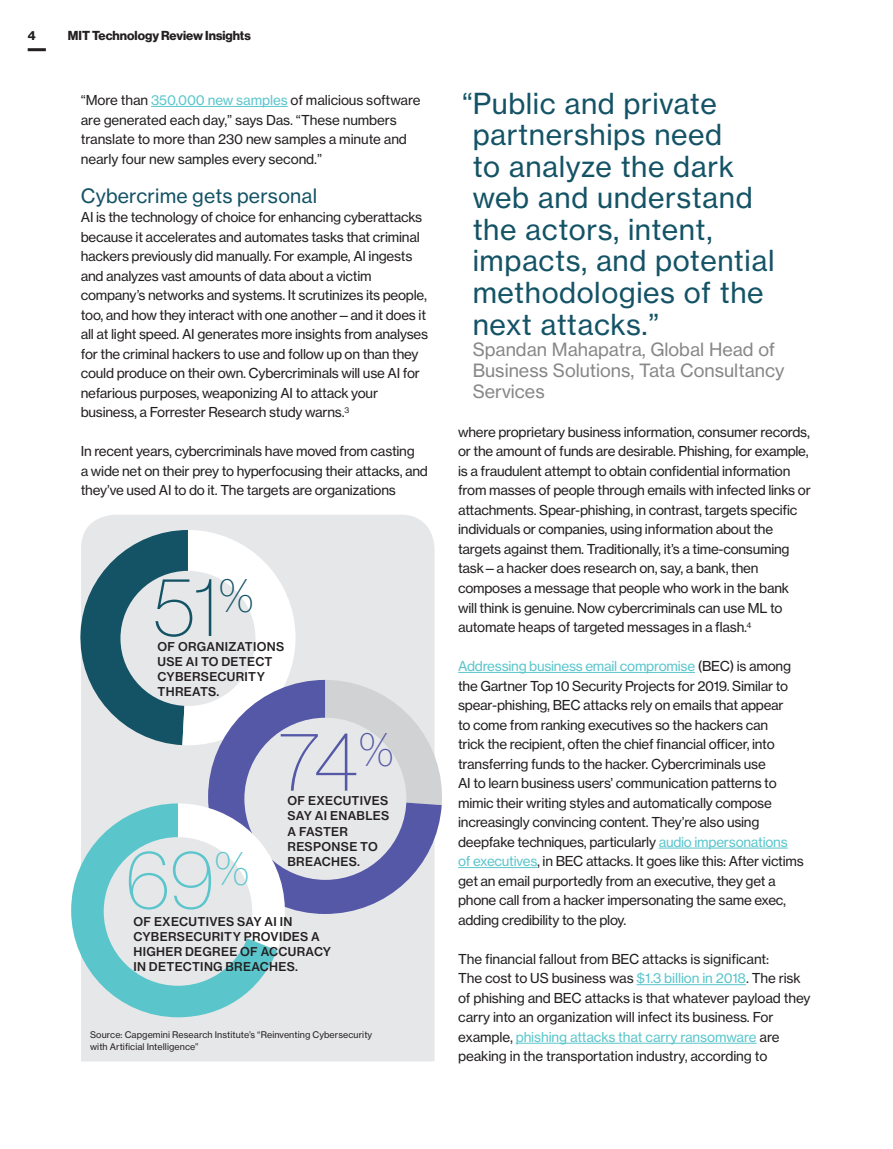
<style>
.page{position:relative;width:893px;height:1149px;background:#fff}
.page>*{position:absolute;margin:0;border:0;box-sizing:border-box;transform-origin:0 0}
.Big_Numbr_42_pt{font:82.5px "N Haas Grotesk DS Std 25 Th";color:#145366}
.Big_Numbr_42_pt-2{font:82.5px "N Haas Grotesk DS Std 25 Th";color:#5558a6}
.Big_Numbr_42_pt-3{font:82.5px "N Haas Grotesk DS Std 25 Th";color:#5ac6cc}
.Callout{font:28.5px/31.5px "N Haas Grotesk TX Std 55 Rg";letter-spacing:.02em;color:#145366}
.Feature_Subhead{font:19.5px "N Haas Grotesk TX Std 55 Rg";letter-spacing:.01em;color:#145366}
.Callout-2{font:18px/21px "N Haas Grotesk TX Std 55 Rg";color:#888787}
.Feature_Text_w_o_ind{font:13.5px/19.5px "N Haas Grotesk TX Std 55 Rg";letter-spacing:-.02em;color:#231f20}
.t1{font:12.75px "N Haas Grotesk DS Std 75 Bd";color:#231f20}
.Feature_Subhead-2{font:12px/15px "N Haas Grotesk TX Std 65 Md";letter-spacing:.025em;color:#231f20}
.Feature_Subhead-3{font:9px/12px "N Haas Grotesk TX Std 55 Rg";letter-spacing:.01em;color:#231f20}
.s1{color:#5ac6cc}
</style>
<div class="page">
<hr style="left:28px;top:48px;width:18px;height:3px;background:#231f20">
<hr style="left:151px;top:106px;width:137px;height:1px;background:#5ac6cc">
<hr style="left:458px;top:672px;width:237px;height:1px;background:#5ac6cc">
<hr style="left:659px;top:847px;width:129px;height:1px;background:#5ac6cc">
<hr style="left:458px;top:867px;width:79px;height:1px;background:#5ac6cc">
<hr style="left:637px;top:984px;width:109px;height:1px;background:#5ac6cc">
<hr style="left:516px;top:1042px;width:241px;height:1px;background:#5ac6cc">
<div style="left:81px;top:515px;width:354px;height:546px;background:#e6e7e9"></div>
<svg style="left:80px;top:530px;width:216px;height:215px"></svg>
<div style="left:120px;top:570px;width:135px;height:135px;background:#e6e7e9;border-radius:50%"></div>
<svg style="left:208px;top:679px;width:234px;height:234px;background:#a4a5c9"></svg>
<div style="left:244px;top:717px;width:162px;height:162px;background:#e6e7e9;border-radius:50%"></div>
<svg style="left:277px;top:864px;width:22px;height:86px"></svg>
<svg style="left:71px;top:803px;width:206px;height:213px"></svg>
<div style="left:104px;top:836px;width:148px;height:149px;background:#e6e7e9;border-radius:50%"></div>
<p class="t1" style="left:28px;top:28px;width:9px">4</p>
<p class="t1" style="left:68px;top:28px;width:184px">MIT Technology Review Insights</p>
<p class="Feature_Text_w_o_ind" style="left:81px;top:90px;width:341px">“More than <span class="s1">350,000 new samples</span> of malicious software are generated each day,” says Das. “These numbers translate to more than 230 new samples a minute and nearly four new samples every second.”</p>
<p class="Feature_Subhead" style="left:81px;top:183px;width:238px">Cybercrime gets personal</p>
<p class="Feature_Text_w_o_ind" style="left:81px;top:207px;width:349px">AI is the technology of choice for enhancing cyberattacks because it accelerates and automates tasks that criminal hackers previously did manually. For example, AI ingests and analyzes vast amounts of data about a victim company’s networks and systems. It scrutinizes its people, too, and how they interact with one another—and it does it all at light speed. AI generates more insights from analyses for the criminal hackers to use and follow up on than they could produce on their own. Cybercriminals will use AI for nefarious purposes, weaponizing AI to attack your business, a Forrester Research study warns.<sup>3</sup></p>
<p class="Feature_Text_w_o_ind" style="left:81px;top:441px;width:349px">In recent years, cybercriminals have moved from casting<br>a wide net on their prey to hyperfocusing their attacks, and they’ve used AI to do it. The targets are organizations</p>
<p class="Big_Numbr_42_pt" style="left:153px;top:560px;width:101px">51<sup>%</sup></p>
<p class="Feature_Subhead-2" style="left:158px;top:638px;width:128px">OF ORGANIZATIONS<br>USE AI TO DETECT<br>CYBERSECURITY<br>THREATS.</p>
<p class="Big_Numbr_42_pt-2" style="left:279px;top:715px;width:116px">74<sup>%</sup></p>
<p class="Feature_Subhead-2" style="left:288px;top:793px;width:103px">OF EXECUTIVES<br>SAY AI ENABLES<br>A FASTER<br>RESPONSE TO<br>BREACHES.</p>
<p class="Big_Numbr_42_pt-3" style="left:126px;top:833px;width:125px">69<sup>%</sup></p>
<p class="Feature_Subhead-2" style="left:133px;top:913px;width:199px">OF EXECUTIVES SAY AI IN<br>CYBERSECURITY PROVIDES A<br>HIGHER DEGREE OF ACCURACY<br>IN DETECTING BREACHES.</p>
<p class="Feature_Subhead-3" style="left:90px;top:1027px;width:284px">Source: Capgemini Research Institute’s “Reinventing Cybersecurity with Artificial Intelligence”</p>
<p class="Callout" style="left:473px;top:88px;width:303px;text-indent:-11px">“Public and private partnerships need<br>to analyze the dark web and understand the actors, intent, impacts, and potential methodologies of the next attacks.”</p>
<p class="Callout-2" style="left:473px;top:338px;width:313px">Spandan Mahapatra, Global Head of<br>Business Solutions, Tata Consultancy<br>Services</p>
<p class="Feature_Text_w_o_ind" style="left:458px;top:422px;width:354px">where proprietary business information, consumer records, or the amount of funds are desirable. Phishing, for example, is a fraudulent attempt to obtain confidential information from masses of people through emails with infected links or attachments. Spear-phishing, in contrast, targets specific individuals or companies, using information about the targets against them. Traditionally, it’s a time-consuming task—a hacker does research on, say, a bank, then composes a message that people who work in the bank will think is genuine. Now cybercriminals can use ML to automate heaps of targeted messages in a flash.<sup>4</sup></p>
<p class="Feature_Text_w_o_ind" style="left:458px;top:656px;width:347px"><span class="s1">Addressing business email compromise</span> (BEC) is among the Gartner Top 10 Security Projects for 2019. Similar to spear-phishing, BEC attacks rely on emails that appear<br>to come from ranking executives so the hackers can<br>trick the recipient, often the chief financial officer, into transferring funds to the hacker. Cybercriminals use<br>AI to learn business users’ communication patterns to mimic their writing styles and automatically compose increasingly convincing content. They’re also using deepfake techniques, particularly <span class="s1">audio impersonations<br>of executives</span>, in BEC attacks. It goes like this: After victims get an email purportedly from an executive, they get a phone call from a hacker impersonating the same exec, adding credibility to the ploy.</p>
<p class="Feature_Text_w_o_ind" style="left:458px;top:948px;width:354px">The financial fallout from BEC attacks is significant:<br>The cost to US business was <span class="s1">$1.3 billion in 2018</span>. The risk of phishing and BEC attacks is that whatever payload they carry into an organization will infect its business. For example, <span class="s1">phishing attacks that carry ransomware</span> are peaking in the transportation industry, according to</p>
</div>
